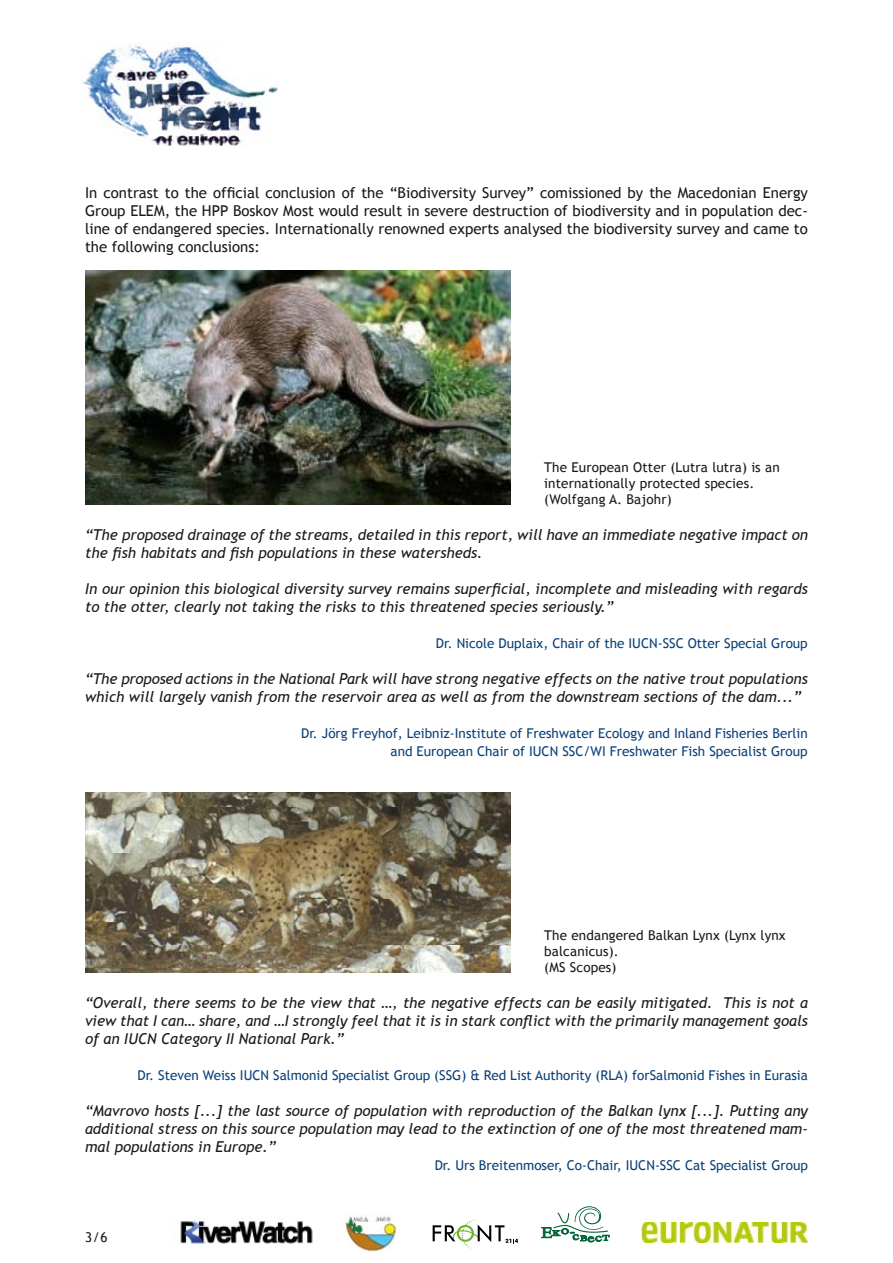
<style>
.page{position:relative;width:893px;height:1263px;background:#fff}
.page>*{position:absolute;margin:0;border:0;box-sizing:border-box;transform-origin:0 0}
.t1{font:italic 15px/18px "Trebuchet MS";color:#1a1a18}
.t2{font:15px/18px "Trebuchet MS";color:#1a1a18;text-align:justify}
.t3{font:13.5px/18px "Trebuchet MS";color:#0a4179;text-align:right}
.t4{font:13.5px/16.2px "Trebuchet MS";letter-spacing:.01em;color:#1a1a18}
</style>
<div class="page">
<img style="left:82px;top:44px;width:196px;height:102px">
<img style="left:85px;top:270px;width:425px;height:234px">
<img style="left:85px;top:792px;width:425px;height:180px">
<img style="left:641px;top:1222px;width:167px;height:20px">
<img style="left:177px;top:1217px;width:136px;height:27px">
<img style="left:344px;top:1214px;width:53px;height:38px">
<svg style="left:541px;top:1206px;width:68px;height:36px"></svg>
<svg style="left:433px;top:1219px;width:84px;height:30px"></svg>
<p class="t2" style="left:85px;top:184px;width:724px">In contrast to the official conclusion of the “Biodiversity Survey” comissioned by the Macedonian Energy Group ELEM, the HPP Boskov Most would result in severe destruction of biodiversity and in population dec&shy;line of endangered species. Internationally renowned experts analysed the biodiversity survey and came to the following conclusions:</p>
<p class="t4" style="left:544px;top:459px;width:237px">The European Otter (Lutra lutra) is an internationally protected species. (Wolfgang A. Bajohr)</p>
<p class="t1" style="left:85px;top:526px;width:724px">“The proposed drainage of the streams, detailed in this report, will have an immediate negative impact on the fish habitats and fish populations in these watersheds.</p>
<p class="t1" style="left:85px;top:580px;width:724px">In our opinion this biological diversity survey remains superficial, incomplete and misleading with regards to the otter, clearly not taking the risks to this threatened species seriously.”</p>
<p class="t3" style="left:436px;top:634px;width:373px">Dr. Nicole Duplaix, Chair of the IUCN-SSC Otter Special Group</p>
<p class="t1" style="left:85px;top:670px;width:724px">“The proposed actions in the National Park will have strong negative effects on the native trout populations which will largely vanish from the reservoir area as well as from the downstream sections of the dam...”</p>
<p class="t3" style="left:301px;top:724px;width:508px">Dr. Jörg Freyhof, Leibniz-Institute of Freshwater Ecology and Inland Fisheries Berlin and European Chair of IUCN SSC/WI Freshwater Fish Specialist Group</p>
<p class="t4" style="left:544px;top:927px;width:243px">The endangered Balkan Lynx (Lynx lynx balcanicus).<br>(MS Scopes)</p>
<p class="t1" style="left:85px;top:994px;width:724px;text-align:justify">“Overall, there seems to be the view that …, the negative effects can be easily mitigated. This is not a view that I can… share, and …I strongly feel that it is in stark conflict with the primarily management goals of an IUCN Category II National Park.”</p>
<p class="t3" style="left:137px;top:1066px;width:672px">Dr. Steven Weiss IUCN Salmonid Specialist Group (SSG) &amp; Red List Authority (RLA) forSalmonid Fishes in Eurasia</p>
<p class="t1" style="left:85px;top:1102px;width:724px;text-align:justify">“Mavrovo hosts [...] the last source of population with reproduction of the Balkan lynx [...]. Putting any additional stress on this source population may lead to the extinction of one of the most threatened mam&shy;mal populations in Europe.”</p>
<p class="t3" style="left:435px;top:1156px;width:375px">Dr. Urs Breitenmoser, Co-Chair, IUCN-SSC Cat Specialist Group</p>
<p class="t4" style="left:85px;top:1229px;width:24px">3/6</p>
</div>
